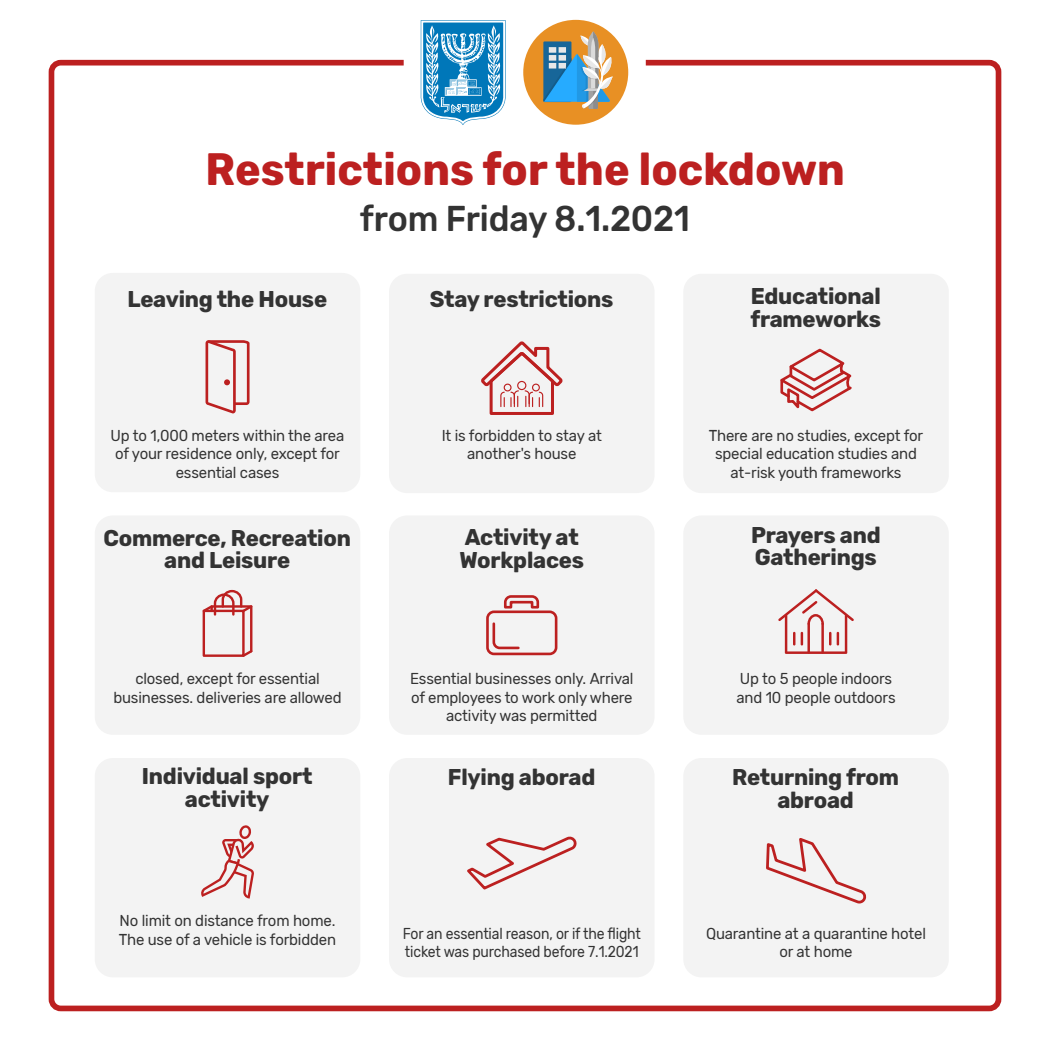
<style>
.page{position:relative;width:1050px;height:1050px;background:#fff}
.page>*{position:absolute;margin:0;border:0;box-sizing:border-box;transform-origin:0 0}
.t1{font:700 45.24px "Rubik";color:#bc2020;scale:.95 1}
.t2{font:500 35.79px "Rubik";letter-spacing:-.005em;color:#333;scale:.95 1}
.t3{font:700 22.75px/22.8px "Rubik";letter-spacing:-.01em;color:#333;text-align:center}
.t4{font:15.75px/18.4px "Rubik";letter-spacing:-.01em;color:#333;text-align:center;scale:.95 1}
.t5{font:15.75px/18.4px "Rubik";letter-spacing:-.01em;color:#333;scale:.89 1}
</style>
<div class="page">
<div style="left:49px;top:60px;width:952px;height:951px;border:6px solid #bc2020;border-radius:9px"></div>
<div style="left:523px;top:20px;width:105px;height:105px;background:#e89024;border-radius:50%"></div>
<svg style="left:543px;top:31px;width:70px;height:78px"></svg>
<svg style="left:419px;top:20px;width:88px;height:105px"></svg>
<div style="left:95px;top:515px;width:265px;height:220px;background:#f2f2f2;border-radius:18px"></div>
<svg style="left:202px;top:589px;width:51px;height:68px"></svg>
<div style="left:683px;top:758px;width:266px;height:219px;background:#f2f2f2;border-radius:18px"></div>
<svg style="left:766px;top:838px;width:101px;height:66px"></svg>
<div style="left:389px;top:515px;width:266px;height:220px;background:#f2f2f2;border-radius:18px"></div>
<svg style="left:504px;top:595px;width:36px;height:14px"></svg>
<div style="left:486px;top:611px;width:71px;height:44px;border:3px solid #bc2020;border-radius:7px"></div>
<svg style="left:492px;top:622px;width:28px;height:28px"></svg>
<div style="left:683px;top:515px;width:266px;height:220px;background:#f2f2f2;border-radius:18px"></div>
<svg style="left:778px;top:589px;width:76px;height:65px"></svg>
<div style="left:95px;top:273px;width:265px;height:219px;background:#f2f2f2;border-radius:18px"></div>
<svg style="left:206px;top:340px;width:44px;height:73px"></svg>
<div style="left:683px;top:274px;width:266px;height:219px;background:#f2f2f2;border-radius:18px"></div>
<svg style="left:780px;top:348px;width:72px;height:64px"></svg>
<div style="left:389px;top:274px;width:266px;height:219px;background:#f2f2f2;border-radius:18px"></div>
<svg style="left:481px;top:341px;width:82px;height:74px"></svg>
<div style="left:95px;top:758px;width:265px;height:219px;background:#f2f2f2;border-radius:18px"></div>
<svg style="left:201px;top:825px;width:53px;height:74px"></svg>
<div style="left:389px;top:758px;width:266px;height:219px;background:#f2f2f2;border-radius:18px"></div>
<svg style="left:467px;top:836px;width:110px;height:54px"></svg>
<h1 class="t1" style="left:205px;top:143px;width:675px">Restrictions for the lockdown</h1>
<h2 class="t2" style="left:360px;top:198px;width:349px">from Friday 8.1.2021</h2>
<h3 class="t3" style="left:127px;top:289px;width:201px">Leaving the House</h3>
<h3 class="t3" style="left:430px;top:289px;width:185px">Stay restrictions</h3>
<h3 class="t3" style="left:750px;top:285px;width:132px;text-align:left">Educational frameworks</h3>
<p class="t4" style="left:111px;top:427px;width:248px">Up to 1,000 meters within the area of your residence only, except for essential cases</p>
<p class="t4" style="left:442px;top:427px;width:170px">It is forbidden to stay at another's house</p>
<p class="t4" style="left:709px;top:427px;width:227px">There are no studies, except for special education studies and at-risk youth frameworks</p>
<h3 class="t3" style="left:103px;top:527px;width:249px">Commerce, Recreation and Leisure</h3>
<h3 class="t3" style="left:460px;top:527px;width:126px;text-align:left">Activity at<br>Workplaces</h3>
<h3 class="t3" style="left:751px;top:524px;width:131px;text-align:left">Prayers and<br>Gatherings</h3>
<p class="t4" style="left:113px;top:670px;width:242px">closed, except for essential businesses. deliveries are allowed</p>
<p class="t4" style="left:410px;top:670px;width:237px">Essential businesses only. Arrival of employees to work only where activity was permitted</p>
<p class="t4" style="left:737px;top:670px;width:169px;text-align:left">Up to 5 people indoors and 10 people outdoors</p>
<h3 class="t3" style="left:142px;top:766px;width:172px">Individual sport activity</h3>
<h3 class="t3" style="left:448px;top:766px;width:149px">Flying aborad</h3>
<h3 class="t3" style="left:732px;top:766px;width:168px">Returning from abroad</h3>
<p class="t4" style="left:119px;top:912px;width:230px;text-align:left">No limit on distance from home.<br>The use of a vehicle is forbidden</p>
<p class="t5" style="left:403px;top:925px;width:269px">For an essential reason, or if the flight ticket was purchased before 7.1.2021</p>
<p class="t4" style="left:706px;top:925px;width:233px">Quarantine at a quarantine hotel or at home</p>
</div>
